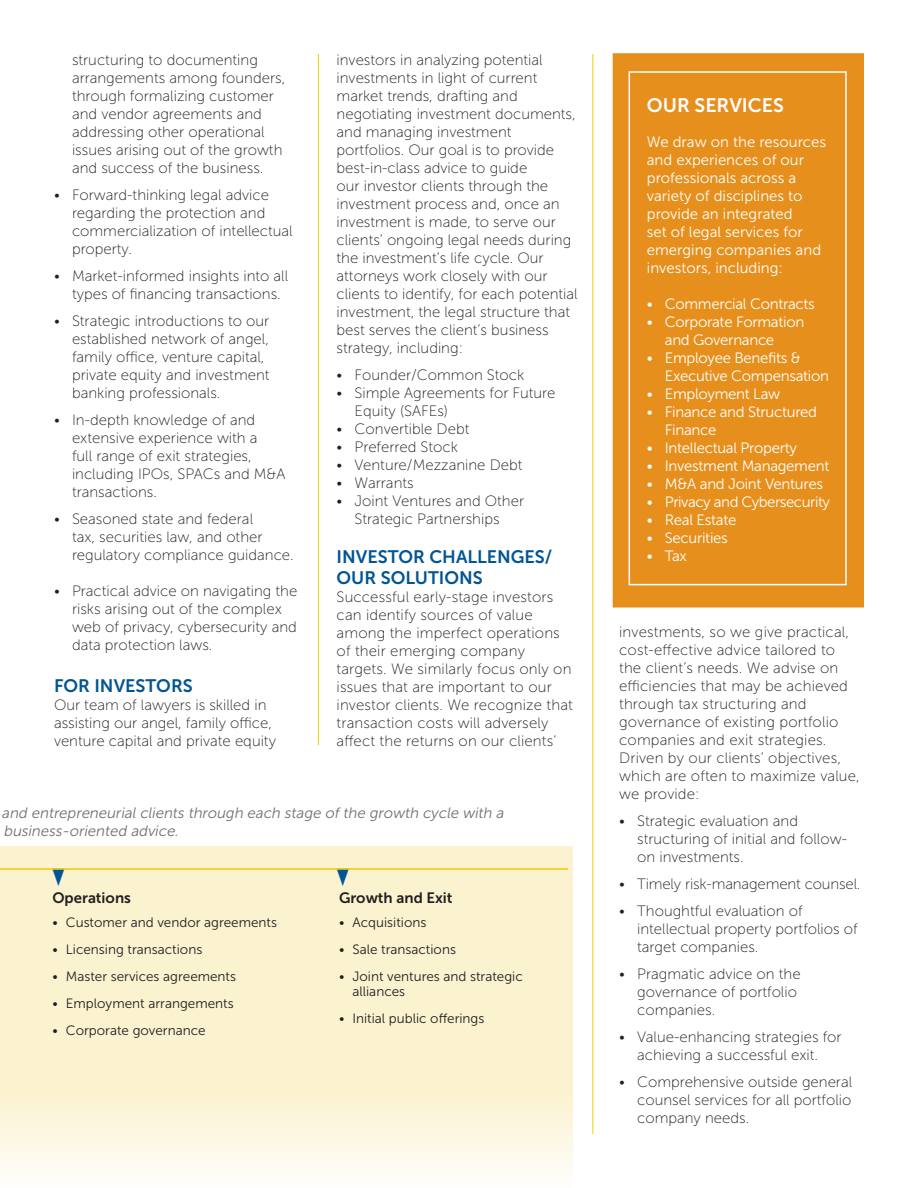
<style>
.page{position:relative;width:918px;height:1188px;background:#fff}
.page>*{position:absolute;margin:0;border:0;box-sizing:border-box;transform-origin:0 0}
.t1{font:19.5px "Museo Sans 700";color:#fff}
.t2{font:18px/21px "Museo Sans 700";color:#005594}
.t3{font:15px/18px "Museo Sans 100";color:#231f20}
.t4{font:15px/18px "Museo Sans 300";letter-spacing:-.02em;color:#fff}
.t5{font:15px/18px "Museo Sans 300";color:#fff}
.t6{font:italic 15px/18px "Museo Sans 300";color:#717074}
.t7{font:15px "Museo Sans 700";color:#231f20}
.t8{font:13.5px/15px "Museo Sans 300";color:#231f20}
</style>
<div class="page">
<hr style="left:592px;top:54px;width:1px;height:1080px;background:#f0cb02">
<hr style="left:318px;top:54px;width:1px;height:691px;background:#f0cb02">
<div style="left:613px;top:53px;width:251px;height:555px;background:#e68f1d;border:2px solid #e58e19"></div>
<div style="left:629px;top:71px;width:218px;height:514px;border:2px solid #fff"></div>
<svg style="left:0;top:846px;width:572px;height:325px;background:#fbf4d4"></svg>
<hr style="left:0;top:868px;width:568px;height:2px;background:#f0cb02">
<svg style="left:53px;top:868px;width:12px;height:18px"></svg>
<svg style="left:337px;top:868px;width:12px;height:18px"></svg>
<p class="t3" style="left:72px;top:51px;width:215px">structuring to documenting arrangements among founders, through formalizing customer and vendor agreements and addressing other operational issues arising out of the growth and success of the business.</p>
<p class="t3" style="left:72px;top:186px;width:222px;text-indent:-18px">• Forward-thinking legal advice regarding the protection and commercialization of intellectual property.</p>
<p class="t3" style="left:72px;top:267px;width:218px;text-indent:-18px">• Market-informed insights into all types of financing transactions.</p>
<p class="t3" style="left:72px;top:312px;width:199px;text-indent:-18px">• Strategic introductions to our established network of angel, family office, venture capital, private equity and investment banking professionals.</p>
<p class="t3" style="left:72px;top:411px;width:215px;text-indent:-18px">• In-depth knowledge of and extensive experience with a<br>full range of exit strategies, including IPOs, SPACs and M&amp;A transactions.</p>
<p class="t3" style="left:72px;top:510px;width:223px;text-indent:-18px">• Seasoned state and federal<br>tax, securities law, and other regulatory compliance guidance.</p>
<p class="t3" style="left:72px;top:582px;width:227px;text-indent:-18px">• Practical advice on navigating the risks arising out of the complex web of privacy, cybersecurity and data protection laws.</p>
<p class="t2" style="left:54px;top:676px;width:140px">FOR INVESTORS</p>
<p class="t3" style="left:54px;top:696px;width:224px">Our team of lawyers is skilled in assisting our angel, family office, venture capital and private equity</p>
<p class="t3" style="left:337px;top:51px;width:243px">investors in analyzing potential investments in light of current market trends, drafting and negotiating investment documents, and managing investment portfolios. Our goal is to provide best-in-class advice to guide<br>our investor clients through the investment process and, once an investment is made, to serve our clients’ ongoing legal needs during the investment’s life cycle. Our attorneys work closely with our clients to identify, for each potential investment, the legal structure that best serves the client’s business strategy, including:</p>
<p class="t3" style="left:337px;top:366px;width:189px">• Founder/Common Stock</p>
<p class="t3" style="left:355px;top:384px;width:202px;text-indent:-18px">• Simple Agreements for Future<br>Equity (SAFEs)</p>
<p class="t3" style="left:337px;top:420px;width:134px">• Convertible Debt</p>
<p class="t3" style="left:337px;top:438px;width:123px">• Preferred Stock</p>
<p class="t3" style="left:337px;top:456px;width:187px">• Venture/Mezzanine Debt</p>
<p class="t3" style="left:337px;top:474px;width:79px">• Warrants</p>
<p class="t3" style="left:337px;top:492px;width:189px;text-align:center">• Joint Ventures and Other<br>Strategic Partnerships</p>
<p class="t2" style="left:337px;top:547px;width:217px">INVESTOR CHALLENGES/<br>OUR SOLUTIONS</p>
<p class="t3" style="left:337px;top:588px;width:238px">Successful early-stage investors can identify sources of value among the imperfect operations of their emerging company targets. We similarly focus only on issues that are important to our investor clients. We recognize that transaction costs will adversely affect the returns on our clients’</p>
<p class="t6" style="left:2px;top:804px;width:506px">and entrepreneurial clients through each stage of the growth cycle with a business-oriented advice.</p>
<p class="t7" style="left:52px;top:890px;width:80px">Operations</p>
<p class="t8" style="left:52px;top:915px;width:226px">• Customer and vendor agreements</p>
<p class="t8" style="left:52px;top:942px;width:151px">• Licensing transactions</p>
<p class="t8" style="left:52px;top:969px;width:185px">• Master services agreements</p>
<p class="t8" style="left:52px;top:996px;width:183px">• Employment arrangements</p>
<p class="t8" style="left:52px;top:1023px;width:155px">• Corporate governance</p>
<p class="t7" style="left:339px;top:890px;width:115px">Growth and Exit</p>
<p class="t8" style="left:339px;top:915px;width:89px">• Acquisitions</p>
<p class="t8" style="left:339px;top:942px;width:119px">• Sale transactions</p>
<p class="t8" style="left:352px;top:969px;width:172px;text-indent:-14px">• Joint ventures and strategic alliances</p>
<p class="t8" style="left:339px;top:1011px;width:147px">• Initial public offerings</p>
<h1 class="t1" style="left:647px;top:95px;width:139px">OUR SERVICES</h1>
<p class="t5" style="left:647px;top:133px;width:181px">We draw on the resources and experiences of our professionals across a variety of disciplines to provide an integrated<br>set of legal services for emerging companies and investors, including:</p>
<p class="t4" style="left:647px;top:295px;width:170px">• Commercial Contracts</p>
<p class="t4" style="left:665px;top:313px;width:141px;text-indent:-18px">• Corporate Formation and Governance</p>
<p class="t4" style="left:665px;top:349px;width:166px;text-indent:-18px">• Employee Benefits &amp;<br>Executive Compensation</p>
<p class="t4" style="left:647px;top:385px;width:135px">• Employment Law</p>
<p class="t4" style="left:665px;top:403px;width:154px;text-indent:-18px">• Finance and Structured<br>Finance</p>
<p class="t4" style="left:647px;top:439px;width:152px">• Intellectual Property</p>
<p class="t4" style="left:647px;top:457px;width:184px">• Investment Management</p>
<p class="t4" style="left:647px;top:475px;width:178px">• M&amp;A and Joint Ventures</p>
<p class="t4" style="left:647px;top:493px;width:185px">• Privacy and Cybersecurity</p>
<p class="t4" style="left:647px;top:511px;width:91px">• Real Estate</p>
<p class="t4" style="left:647px;top:529px;width:82px">• Securities</p>
<p class="t4" style="left:647px;top:547px;width:42px">• Tax</p>
<p class="t3" style="left:619px;top:623px;width:242px">investments, so we give practical, cost-effective advice tailored to the client’s needs. We advise on efficiencies that may be achieved through tax structuring and governance of existing portfolio companies and exit strategies.<br>Driven by our clients’ objectives, which are often to maximize value, we provide:</p>
<p class="t3" style="left:637px;top:812px;width:211px;text-indent:-18px">• Strategic evaluation and structuring of initial and follow&shy;on investments.</p>
<p class="t3" style="left:619px;top:875px;width:243px">• Timely risk-management counsel.</p>
<p class="t3" style="left:637px;top:902px;width:222px;text-indent:-18px">• Thoughtful evaluation of intellectual property portfolios of target companies.</p>
<p class="t3" style="left:637px;top:965px;width:165px;text-indent:-18px">• Pragmatic advice on the governance of portfolio companies.</p>
<p class="t3" style="left:619px;top:1028px;width:224px;text-align:center">• Value-enhancing strategies for achieving a successful exit.</p>
<p class="t3" style="left:637px;top:1073px;width:216px;text-align:justify;text-indent:-18px">• Comprehensive outside general counsel services for all portfolio company needs.</p>
</div>
